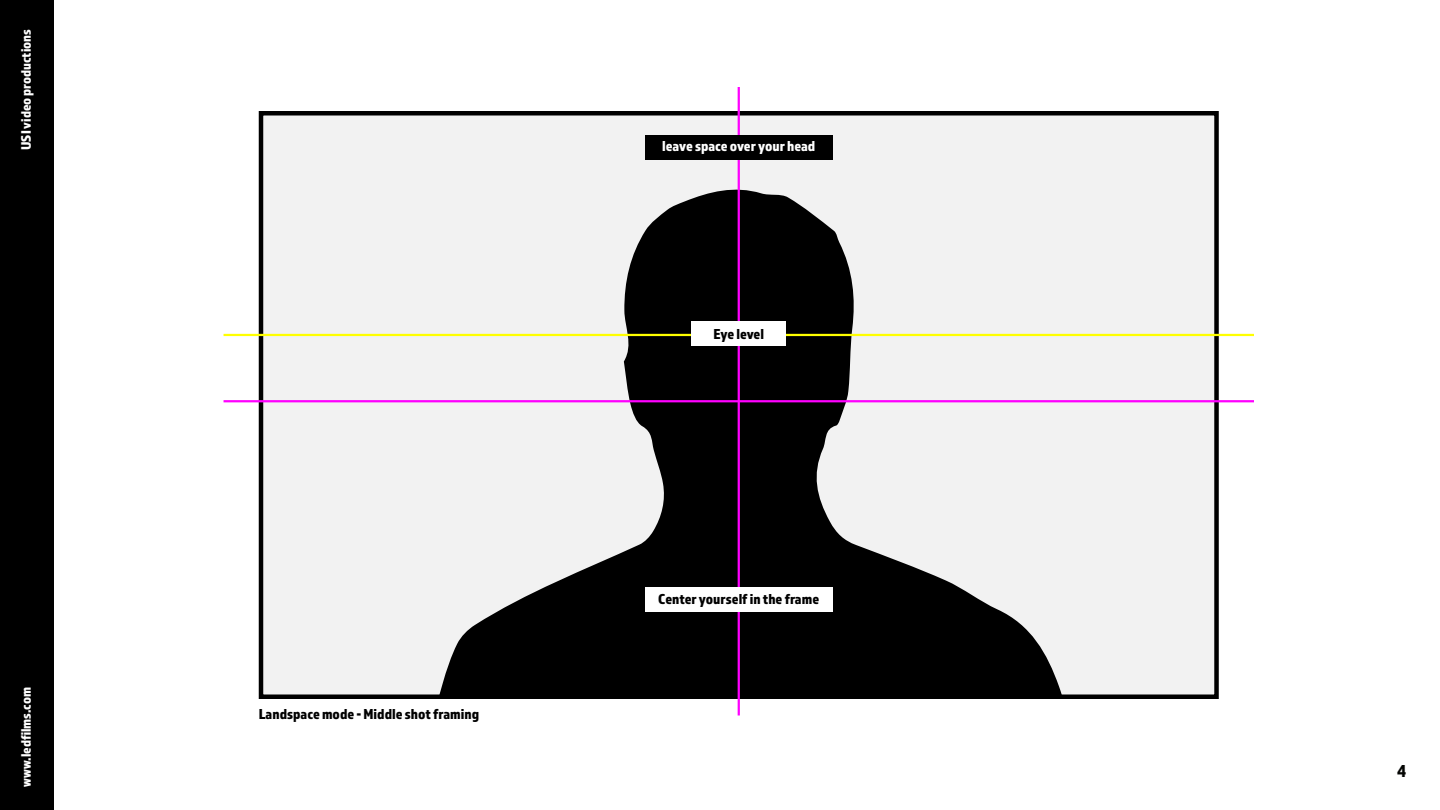
<style>
.page{position:relative;width:1440px;height:810px;background:#fff}
.page>*{position:absolute;margin:0;border:0;box-sizing:border-box;transform-origin:0 0}
.t1{font:18px "Almaq Refined";color:#040503}
.t2{font:15px "Almaq Refined";color:#000}
.t3{font:15px "Almaq Refined";color:#fff}
.t4{font:14.25px "Almaq Refined";color:#fff}
</style>
<div class="page">
<div style="left:261px;top:113px;width:956px;height:584px;background:#f2f2f2"></div>
<svg style="left:431px;top:185px;width:638px;height:509px"></svg>
<div style="left:259px;top:111px;width:960px;height:588px;border:4px solid #000"></div>
<hr style="left:738px;top:87px;width:2px;height:629px;background:#f0f">
<hr style="left:224px;top:400px;width:1030px;height:2px;background:#f0f">
<hr style="left:224px;top:334px;width:1030px;height:2px;background:#ff0">
<div style="left:645px;top:587px;width:188px;height:24px;background:#fff"></div>
<div style="left:692px;top:322px;width:94px;height:24px;background:#fff"></div>
<div style="left:645px;top:135px;width:188px;height:24px;background:#000"></div>
<div style="left:0;top:0;width:54px;height:810px;background:#000"></div>
<p class="t4" style="left:18px;top:150px;width:122px;rotate:-90deg">USI video productions</p>
<p class="t4" style="left:18px;top:787px;width:101px;rotate:-90deg">www.ledfilms.com</p>
<p class="t2" style="left:259px;top:705px;width:222px">Landspace mode - Middle shot framing</p>
<p class="t3" style="left:662px;top:137px;width:155px">leave space over your head</p>
<p class="t2" style="left:713px;top:325px;width:52px">Eye level</p>
<p class="t2" style="left:658px;top:590px;width:162px">Center yourself in the frame</p>
<p class="t1" style="left:1397px;top:760px;width:11px">4</p>
</div>
